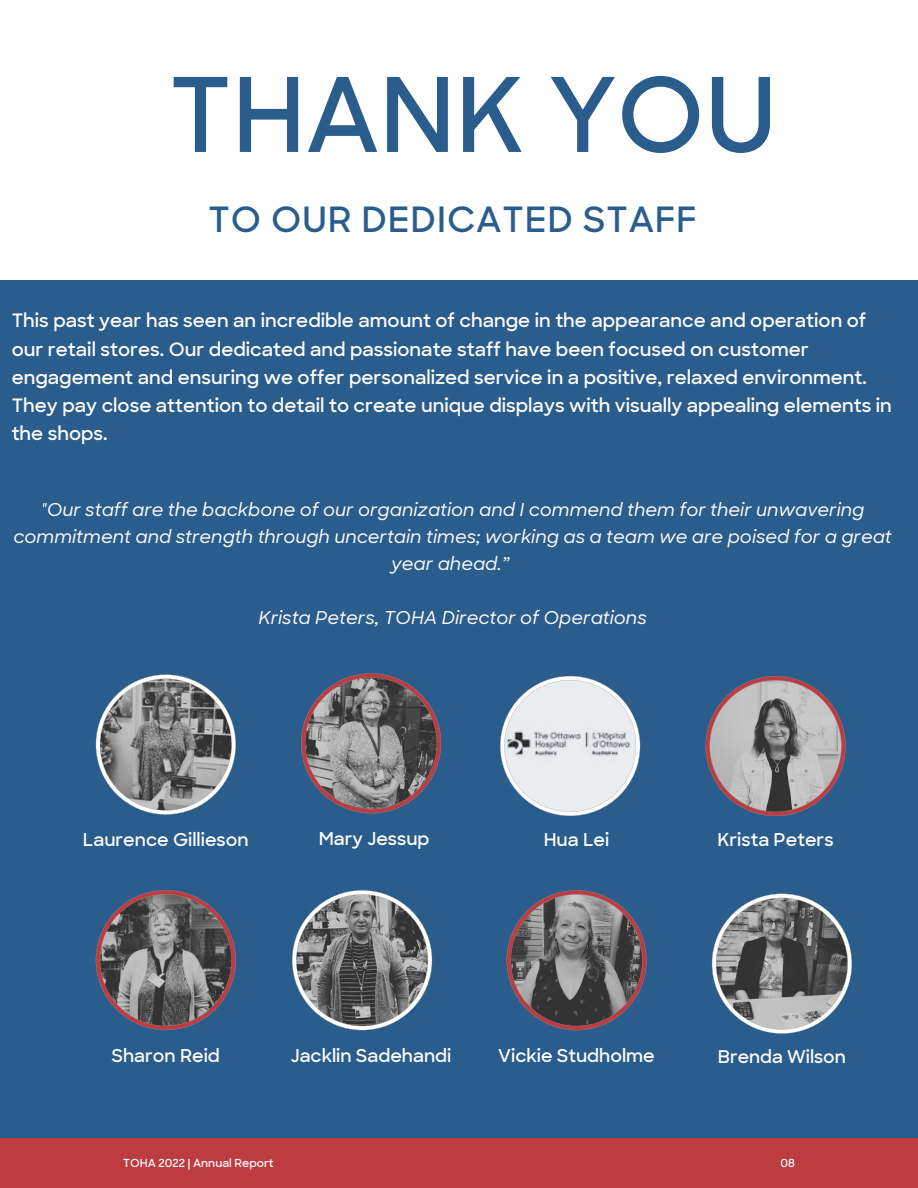
<style>
.page{position:relative;width:918px;height:1188px;background:#fff}
.page>*{position:absolute;margin:0;border:0;box-sizing:border-box;transform-origin:0 0}
.t1{font:600 102.75px "Sharp Sans";color:#2a5d8c}
.t2{font:600 35.4px "Sharp Sans";letter-spacing:.02em;color:#2a5d8c}
.t3{font:600 18.75px/28.2px "Sharp Sans";color:#fefefe}
.t4{font:italic 500 18px/27px "Sharp Sans";color:#fefefe;text-align:center}
.t5{font:600 18px "Sharp Sans";color:#fefefe}
.t6{font:600 17.85px "Sharp Sans";color:#fefefe}
.t7{font:600 11.25px "Sharp Sans";color:#fefefe}
</style>
<div class="page">
<div style="left:0;top:281px;width:918px;height:876px;background:#2a5d8c"></div>
<div style="left:0;top:1139px;width:918px;height:49px;background:#bc3c42"></div>
<svg style="left:96px;top:675px;width:140px;height:140px"></svg>
<svg style="left:96px;top:890px;width:140px;height:140px"></svg>
<svg style="left:292px;top:890px;width:140px;height:140px"></svg>
<svg style="left:507px;top:890px;width:140px;height:140px"></svg>
<svg style="left:301px;top:673px;width:140px;height:140px"></svg>
<svg style="left:500px;top:676px;width:140px;height:140px"></svg>
<svg style="left:712px;top:894px;width:140px;height:140px"></svg>
<svg style="left:706px;top:676px;width:140px;height:140px"></svg>
<p class="t1" style="left:169px;top:48px;width:610px">THANK YOU</p>
<p class="t2" style="left:208px;top:196px;width:490px">TO OUR DEDICATED STAFF</p>
<p class="t3" style="left:12px;top:307px;width:882px">This past year has seen an incredible amount of change in the appearance and operation of our retail stores. Our dedicated and passionate staff have been focused on customer engagement and ensuring we offer personalized service in a positive, relaxed environment.<br>They pay close attention to detail to create unique displays with visually appealing elements in the shops.</p>
<p class="t4" style="left:13px;top:496px;width:880px">"Our staff are the backbone of our organization and I commend them for their unwavering commitment and strength through uncertain times; working as a team we are poised for a great year ahead.”</p>
<p class="t4" style="left:258px;top:604px;width:390px">Krista Peters, TOHA Director of Operations</p>
<p class="t5" style="left:83px;top:827px;width:167px">Laurence Gillieson</p>
<p class="t5" style="left:544px;top:827px;width:67px">Hua Lei</p>
<p class="t5" style="left:319px;top:827px;width:112px">Mary Jessup</p>
<p class="t5" style="left:718px;top:827px;width:118px">Krista Peters</p>
<p class="t5" style="left:112px;top:1044px;width:110px">Sharon Reid</p>
<p class="t5" style="left:291px;top:1044px;width:162px">Jacklin Sadehandi</p>
<p class="t5" style="left:498px;top:1044px;width:158px">Vickie Studholme</p>
<p class="t6" style="left:718px;top:1045px;width:130px">Brenda Wilson</p>
<p class="t7" style="left:123px;top:1156px;width:152px">TOHA 2022 | Annual Report</p>
<p class="t7" style="left:781px;top:1156px;width:16px">08</p>
</div>
